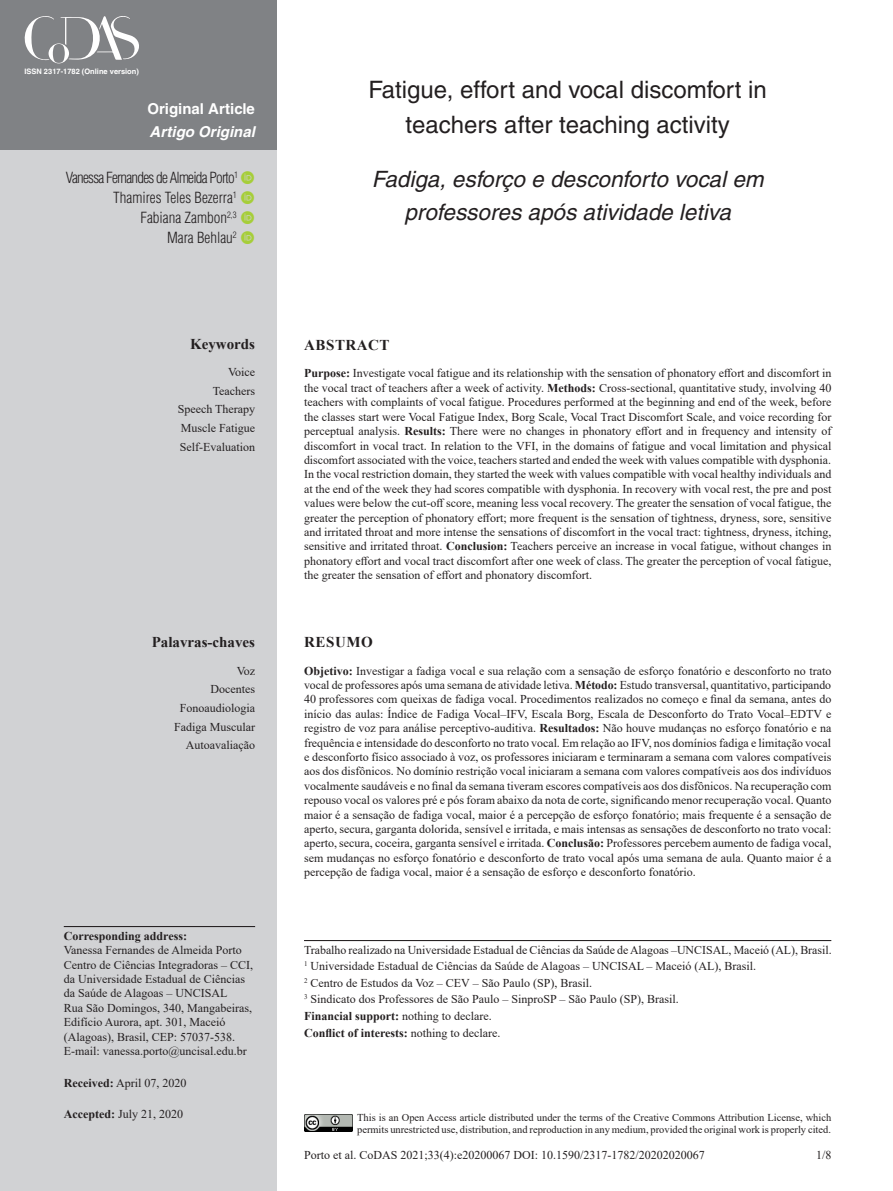
<style>
.page{position:relative;width:893px;height:1191px;background:#fff}
.page>*{position:absolute;margin:0;border:0;box-sizing:border-box;transform-origin:0 0}
.ArticleTitle{font:24px/34.5px "Helvetica";color:#231f20;text-align:center}
.ArticleTitle-Trans1{font:italic 22.5px/33px "Helvetica";color:#231f20;text-align:center}
.Authors{font:300 condensed 15px "Helvetica";color:#231f20}
.Authors-2{font:300 condensed 15px "Helvetica";letter-spacing:-.05em;color:#231f20}
.t1{font:700 15px "Helvetica";color:#fff}
.KeywordsTitle-Trans1{font:700 15px "Times New Roman";color:#231f20}
.t2{font:italic 700 15px "Helvetica";color:#fff}
.KeywordsTitle{font:700 15px "Times New Roman";color:#231f20}
.AbstractTitle{font:700 15px "Times New Roman";letter-spacing:.035em;color:#231f20}
.AbstractTitle-Trans1{font:700 15px "Times New Roman";letter-spacing:.035em;color:#231f20}
.Abstract{font:12px/14.4px "Times New Roman";color:#231f20;text-align:justify}
.Abstract-Trans1{font:12px/14.4px "Times New Roman";color:#231f20;text-align:justify}
.Correspondence{font:12px/14.4px "Times New Roman";color:#231f20}
.Affiliations{font:12px "Times New Roman";color:#231f20}
.fnArticleOther{font:12px "Times New Roman";color:#231f20}
.Keywords{font:12px "Times New Roman";color:#231f20}
.Keywords-Trans1{font:12px "Times New Roman";color:#231f20}
.History{font:12px "Times New Roman";color:#231f20}
.fnConflict{font:700 12px "Times New Roman";color:#231f20}
.fnSupported-by{font:700 12px "Times New Roman";color:#231f20}
.pubNameFooter{font:10.5px/12.6px "Times New Roman";color:#231f20}
.t3{font:700 7.5px "Helvetica";color:#fff}
.s1{font-weight:700}
.s2{font-weight:400}
</style>
<div class="page">
<div style="left:0;top:149px;width:276px;height:1042px;background:#d1d2d4"></div>
<div style="left:0;top:0;width:276px;height:149px;background:#808285"></div>
<img style="left:304px;top:1114px;width:48px;height:17px">
<svg style="left:24px;top:16px;width:115px;height:48px"></svg>
<hr style="left:64px;top:926px;width:191px;height:1px;background:#231f20">
<hr style="left:304px;top:940px;width:527px;height:1px;background:#231f20">
<p class="t3" style="left:24px;top:66px;width:116px">ISSN 2317-1782 (Online version)</p>
<p class="t1" style="left:147px;top:100px;width:109px">Original Article</p>
<p class="t2" style="left:150px;top:122px;width:107px">Artigo Original</p>
<p class="Authors-2" style="left:66px;top:168px;width:174px">Vanessa Fernandes de Almeida Porto<sup>1</sup></p>
<p class="Authors" style="left:113px;top:188px;width:125px">Thamires Teles Bezerra<sup>1</sup></p>
<p class="Authors" style="left:140px;top:208px;width:98px">Fabiana Zambon<sup>2,3</sup></p>
<p class="Authors" style="left:167px;top:228px;width:71px">Mara Behlau<sup>2</sup></p>
<p class="KeywordsTitle" style="left:190px;top:333px;width:66px">Keywords</p>
<p class="Keywords" style="left:228px;top:363px;width:29px">Voice</p>
<p class="Keywords" style="left:213px;top:382px;width:44px">Teachers</p>
<p class="Keywords" style="left:178px;top:401px;width:79px">Speech Therapy</p>
<p class="Keywords" style="left:181px;top:419px;width:76px">Muscle Fatigue</p>
<p class="Keywords" style="left:180px;top:438px;width:77px">Self-Evaluation</p>
<p class="KeywordsTitle-Trans1" style="left:152px;top:631px;width:105px">Palavras-chaves</p>
<p class="Keywords-Trans1" style="left:237px;top:662px;width:20px">Voz</p>
<p class="Keywords-Trans1" style="left:210px;top:681px;width:46px">Docentes</p>
<p class="Keywords-Trans1" style="left:180px;top:699px;width:77px">Fonoaudiologia</p>
<p class="Keywords-Trans1" style="left:174px;top:718px;width:82px">Fadiga Muscular</p>
<p class="Keywords-Trans1" style="left:186px;top:736px;width:71px">Autoavaliação</p>
<p class="Correspondence" style="left:64px;top:928px;width:191px"><span class="s1">Corresponding address:<br></span>Vanessa Fernandes de Almeida Porto Centro de Ciências Integradoras – CCI, da Universidade Estadual de Ciências da Saúde de Alagoas – UNCISAL<br>Rua São Domingos, 340, Mangabeiras, Edifício Aurora, apt. 301, Maceió (Alagoas), Brasil, CEP: 57037-538.<br>E-mail: vanessa.porto@uncisal.edu.br</p>
<p class="History" style="left:64px;top:1074px;width:124px"><span class="s1">Received:</span> April 07, 2020</p>
<p class="History" style="left:64px;top:1105px;width:121px"><span class="s1">Accepted:</span> July 21, 2020</p>
<p class="ArticleTitle" style="left:368px;top:72px;width:400px">Fatigue, effort and vocal discomfort in teachers after teaching activity</p>
<p class="ArticleTitle-Trans1" style="left:372px;top:162px;width:393px">Fadiga, esforço e desconforto vocal em professores após atividade letiva</p>
<p class="AbstractTitle" style="left:304px;top:334px;width:87px">ABSTRACT</p>
<p class="Abstract" style="left:304px;top:366px;width:529px"><span class="s1">Purpose:</span> Investigate vocal fatigue and its relationship with the sensation of phonatory effort and discomfort in the vocal tract of teachers after a week of activity. <span class="s1">Methods:</span> Cross-sectional, quantitative study, involving 40 teachers with complaints of vocal fatigue. Procedures performed at the beginning and end of the week, before the classes start were Vocal Fatigue Index, Borg Scale, Vocal Tract Discomfort Scale, and voice recording for perceptual analysis. <span class="s1">Results:</span> There were no changes in phonatory effort and in frequency and intensity of discomfort in vocal tract. In relation to the VFI, in the domains of fatigue and vocal limitation and physical discomfort associated with the voice, teachers started and ended the week with values compatible with dysphonia.<br>In the vocal restriction domain, they started the week with values compatible with vocal healthy individuals and at the end of the week they had scores compatible with dysphonia. In recovery with vocal rest, the pre and post values were below the cut-off score, meaning less vocal recovery. The greater the sensation of vocal fatigue, the greater the perception of phonatory effort; more frequent is the sensation of tightness, dryness, sore, sensitive and irritated throat and more intense the sensations of discomfort in the vocal tract: tightness, dryness, itching, sensitive and irritated throat. <span class="s1">Conclusion:</span> Teachers perceive an increase in vocal fatigue, without changes in phonatory effort and vocal tract discomfort after one week of class. The greater the perception of vocal fatigue, the greater the sensation of effort and phonatory discomfort.</p>
<p class="AbstractTitle-Trans1" style="left:304px;top:631px;width:70px">RESUMO</p>
<p class="Abstract-Trans1" style="left:304px;top:663px;width:529px"><span class="s1">Objetivo:</span> Investigar a fadiga vocal e sua relação com a sensação de esforço fonatório e desconforto no trato vocal de professores após uma semana de atividade letiva. <span class="s1">Método:</span> Estudo transversal, quantitativo, participando 40 professores com queixas de fadiga vocal. Procedimentos realizados no começo e final da semana, antes do início das aulas: Índice de Fadiga Vocal–IFV, Escala Borg, Escala de Desconforto do Trato Vocal–EDTV e registro de voz para análise perceptivo-auditiva. <span class="s1">Resultados:</span> Não houve mudanças no esforço fonatório e na frequência e intensidade do desconforto no trato vocal. Em relação ao IFV, nos domínios fadiga e limitação vocal e desconforto físico associado à voz, os professores iniciaram e terminaram a semana com valores compatíveis aos dos disfônicos. No domínio restrição vocal iniciaram a semana com valores compatíveis aos dos indivíduos vocalmente saudáveis e no final da semana tiveram escores compatíveis aos dos disfônicos. Na recuperação com repouso vocal os valores pré e pós foram abaixo da nota de corte, significando menor recuperação vocal. Quanto maior é a sensação de fadiga vocal, maior é a percepção de esforço fonatório; mais frequente é a sensação de aperto, secura, garganta dolorida, sensível e irritada, e mais intensas as sensações de desconforto no trato vocal: aperto, secura, coceira, garganta sensível e irritada. <span class="s1">Conclusão:</span> Professores percebem aumento de fadiga vocal, sem mudanças no esforço fonatório e desconforto de trato vocal após uma semana de aula. Quanto maior é a percepção de fadiga vocal, maior é a sensação de esforço e desconforto fonatório.</p>
<p class="fnArticleOther" style="left:304px;top:941px;width:529px">Trabalho realizado na Universidade Estadual de Ciências da Saúde de Alagoas –UNCISAL, Maceió (AL), Brasil.</p>
<p class="Affiliations" style="left:304px;top:958px;width:454px"><sup>1</sup> Universidade Estadual de Ciências da Saúde de Alagoas – UNCISAL – Maceió (AL), Brasil.</p>
<p class="Affiliations" style="left:304px;top:974px;width:290px"><sup>2</sup> Centro de Estudos da Voz – CEV – São Paulo (SP), Brasil.</p>
<p class="Affiliations" style="left:304px;top:991px;width:376px"><sup>3</sup> Sindicato dos Professores de São Paulo – SinproSP – São Paulo (SP), Brasil.</p>
<p class="fnSupported-by" style="left:304px;top:1007px;width:189px">Financial support: <span class="s2">nothing to declare.</span></p>
<p class="fnConflict" style="left:304px;top:1023px;width:198px">Conflict of interests: <span class="s2">nothing to declare.</span></p>
<p class="pubNameFooter" style="left:357px;top:1110px;width:476px">This is an Open Access article distributed under the terms of the Creative Commons Attribution License, which permits unrestricted use, distribution, and reproduction in any medium, provided the original work is properly cited.</p>
<p class="Abstract" style="left:304px;top:1147px;width:402px">Porto et al. CoDAS 2021;33(4):e20200067 DOI: 10.1590/2317-1782/20202020067</p>
<p class="Abstract" style="left:816px;top:1147px;width:17px">1/8</p>
</div>
